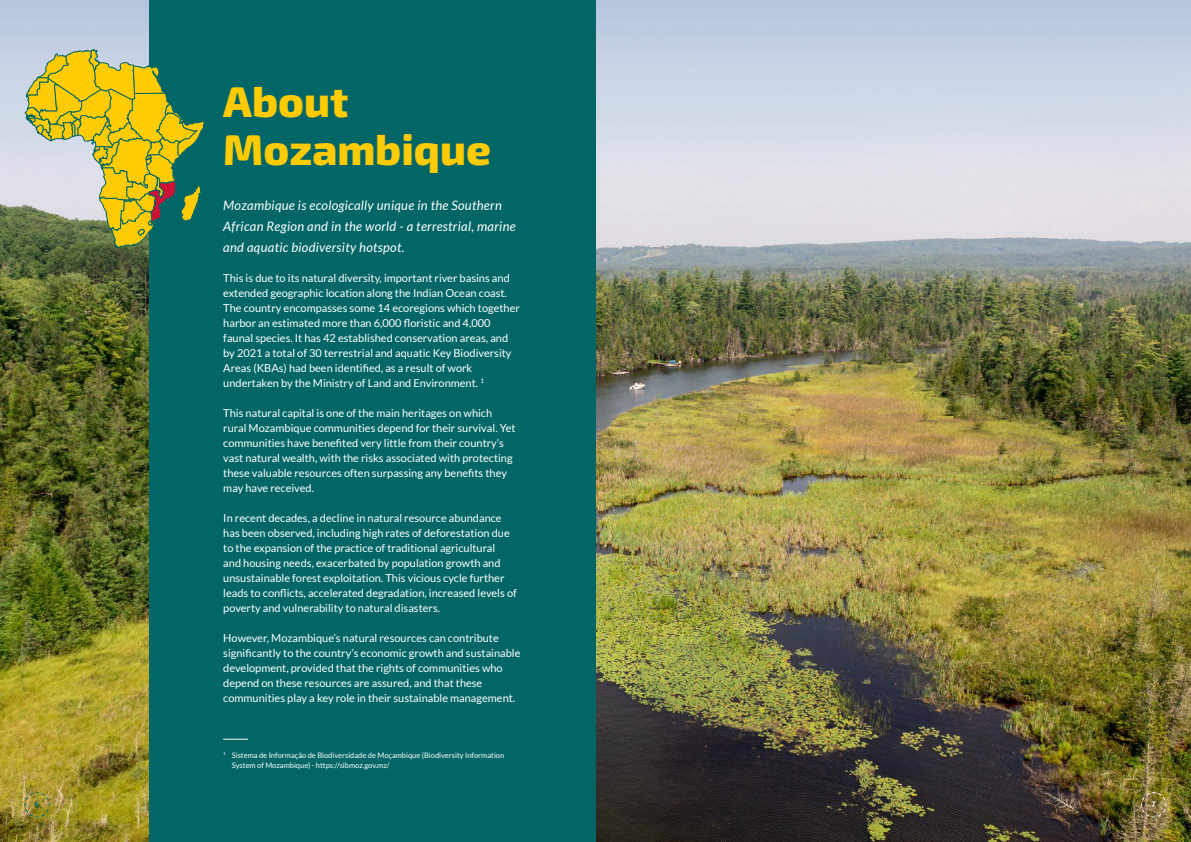
<style>
.page{position:relative;width:1191px;height:842px;background:#fff}
.page>*{position:absolute;margin:0;border:0;box-sizing:border-box;transform-origin:0 0}
.t1{font:800 43px/48px "Exo 2";color:#fecb04}
.t2{font:italic 13px/21px "Lato";letter-spacing:.02em;color:#fff}
.t3{font:11px/15px "Lato";color:#fff}
.t4{font:700 8px "Exo 2";color:#036666}
.t5{font:700 8px "Exo 2";color:#fff}
.t6{font:7.5px/10px "Lato";color:#fff}
</style>
<div class="page">
<img style="left:0;top:0;width:1191px;height:842px">
<div style="left:149px;top:0;width:446px;height:842px;background:#036666"></div>
<svg style="left:223px;top:739px;width:25px;height:1px"></svg>
<svg style="left:24px;top:47px;width:180px;height:201px"></svg>
<svg style="left:25px;top:792px;width:25px;height:25px"></svg>
<svg style="left:1141px;top:792px;width:25px;height:25px"></svg>
<h1 class="t1" style="left:223px;top:75px;width:269px">About<br>Mozambique</h1>
<p class="t2" style="left:223px;top:195px;width:294px">Mozambique is ecologically unique in the Southern<br>African Region and in the world - a terrestrial, marine and aquatic biodiversity hotspot.</p>
<p class="t3" style="left:223px;top:270px;width:298px">This is due to its natural diversity, important river basins and extended geographic location along the Indian Ocean coast.<br>The country encompasses some 14 ecoregions which together harbor an estimated more than 6,000 floristic and 4,000 faunal species. It has 42 established conservation areas, and by 2021 a total of 30 terrestrial and aquatic Key Biodiversity Areas (KBAs) had been identified, as a result of work undertaken by the Ministry of Land and Environment. <sup>1</sup></p>
<p class="t3" style="left:223px;top:405px;width:294px">This natural capital is one of the main heritages on which rural Mozambique communities depend for their survival. Yet communities have benefited very little from their country’s vast natural wealth, with the risks associated with protecting these valuable resources often surpassing any benefits they may have received.</p>
<p class="t3" style="left:223px;top:510px;width:295px">In recent decades, a decline in natural resource abundance has been observed, including high rates of deforestation due to the expansion of the practice of traditional agricultural<br>and housing needs, exacerbated by population growth and unsustainable forest exploitation. This vicious cycle further leads to conflicts, accelerated degradation, increased levels of poverty and vulnerability to natural disasters.</p>
<p class="t3" style="left:223px;top:630px;width:299px">However, Mozambique’s natural resources can contribute significantly to the country’s economic growth and sustainable development, provided that the rights of communities who depend on these resources are assured, and that these communities play a key role in their sustainable management.</p>
<p class="t6" style="left:232px;top:750px;width:274px;text-indent:-9px"><sup>1</sup> Sistema de Informação de Biodiversidade de Moçambique (Biodiversity Information<br>System of Mozambique) - https://sibmoz.gov.mz/</p>
<p class="t4" style="left:34px;top:798px;width:6px">6</p>
<p class="t5" style="left:1151px;top:798px;width:6px">7</p>
</div>
